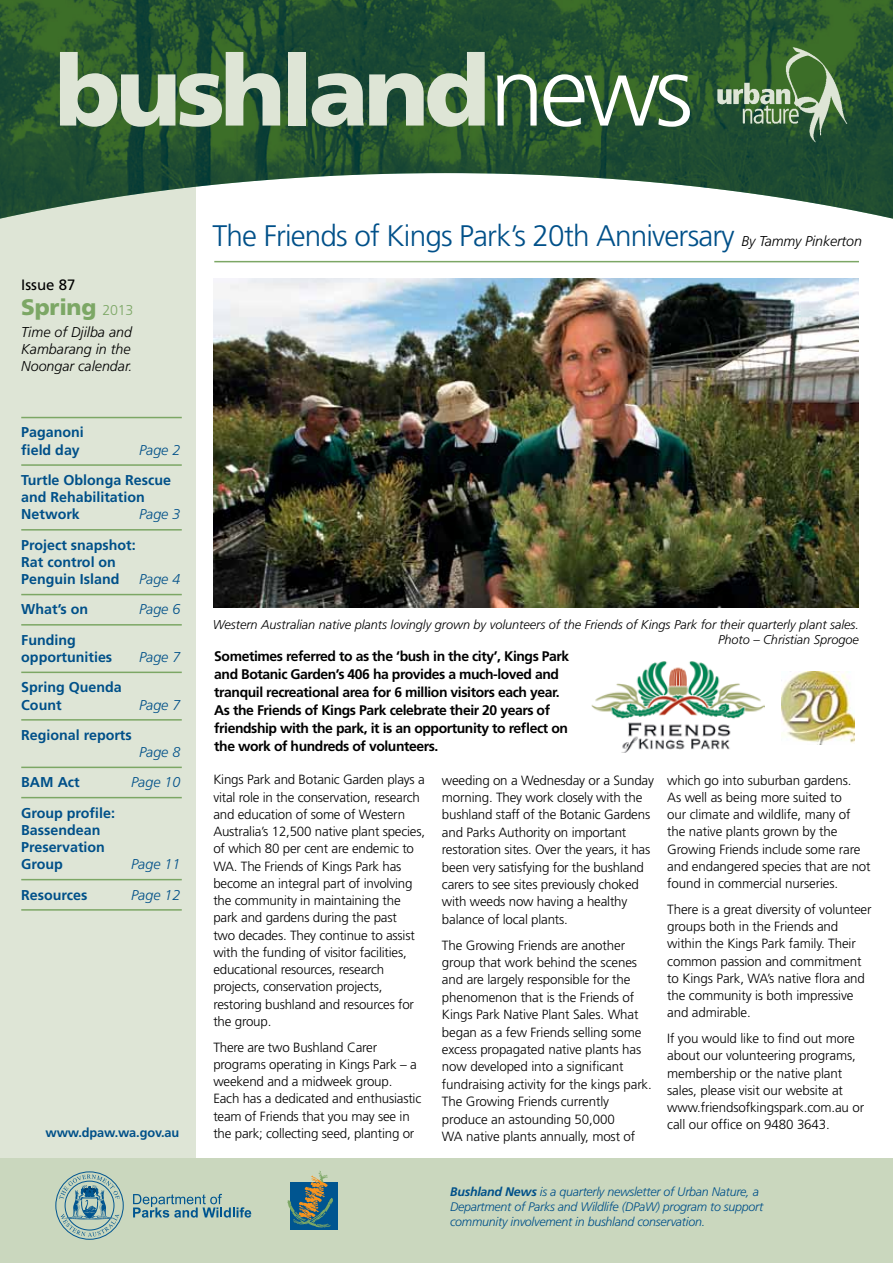
<style>
.page{position:relative;width:893px;height:1263px;background:#fff}
.page>*{position:absolute;margin:0;border:0;box-sizing:border-box;transform-origin:0 0}
.t1{font:900 98.1px "Frutiger";letter-spacing:-.05em;color:#dee5d6}
.t2{font:300 29.7px "Frutiger";letter-spacing:-.03em;color:#005089}
.t3{font:900 22.5px "Frutiger";letter-spacing:-.01em;color:#7ca765}
.t4{font:15px "Frutiger";color:#000}
.t5{font:700 14.25px/17.2px "Frutiger";color:#005089}
.t6{font:italic 300 14.25px "Frutiger";color:#005089}
.t7{font:italic 300 14.25px/17.2px "Frutiger";color:#000}
.t8{font:700 13.95px/18px "Frutiger";letter-spacing:-.03em;color:#000}
.t9{font:300 13.35px/17.2px "Frutiger";letter-spacing:-.015em;color:#000}
.t10{font:italic 300 12.75px/15px "Frutiger";letter-spacing:-.005em;color:#000;text-align:right}
.t11{font:700 12.75px "Frutiger";letter-spacing:-.01em;color:#005089}
.t12{font:italic 300 12.45px/15px "Frutiger";letter-spacing:-.02em;color:#005089}
.s1{font-weight:300;color:#fff}
.s2{font-weight:300;font-size:14.25px}
.s3{font-style:italic;font-size:14.25px;color:#000}
.s4{font-weight:700}
</style>
<div class="page">
<div style="left:0;top:154px;width:196px;height:1109px;background:#dee5d6"></div>
<div style="left:0;top:1158px;width:893px;height:105px;background:#cad7be"></div>
<img style="left:0;top:0;width:893px;height:219px">
<img style="left:706px;top:47px;width:142px;height:97px">
<hr style="left:21px;top:417px;width:161px;height:1px;background:#7ca765">
<hr style="left:21px;top:464px;width:161px;height:2px;background:#7ca765">
<hr style="left:21px;top:529px;width:161px;height:2px;background:#7ca765">
<hr style="left:21px;top:594px;width:161px;height:1px;background:#7ca765">
<hr style="left:21px;top:624px;width:161px;height:2px;background:#7ca765">
<hr style="left:21px;top:672px;width:161px;height:1px;background:#7ca765">
<hr style="left:21px;top:719px;width:161px;height:2px;background:#7ca765">
<hr style="left:21px;top:767px;width:161px;height:1px;background:#7ca765">
<hr style="left:21px;top:797px;width:161px;height:1px;background:#7ca765">
<hr style="left:21px;top:879px;width:161px;height:1px;background:#7ca765">
<hr style="left:21px;top:909px;width:161px;height:2px;background:#7ca765">
<hr style="left:214px;top:261px;width:645px;height:1px;background:#7ca765">
<img style="left:592px;top:661px;width:172px;height:91px">
<img style="left:214px;top:279px;width:645px;height:328px">
<div style="left:290px;top:1182px;width:48px;height:47px;background:#005590"></div>
<svg style="left:287px;top:1171px;width:46px;height:56px"></svg>
<svg style="left:133px;top:1194px;width:118px;height:23px"></svg>
<svg style="left:56px;top:1171px;width:68px;height:68px"></svg>
<img style="left:781px;top:671px;width:73px;height:73px">
<h1 class="t1" style="left:55px;top:32px;width:640px">bushland<span class="s1">news</span></h1>
<p class="t4" style="left:21px;top:276px;width:56px">Issue 87</p>
<h3 class="t3" style="left:21px;top:294px;width:114px">Spring <span class="s2">2013</span></h3>
<p class="t7" style="left:21px;top:323px;width:113px">Time of Djilba and<br>Kambarang in the<br>Noongar calendar.</p>
<p class="t5" style="left:21px;top:424px;width:64px">Paganoni field day</p>
<p class="t6" style="left:139px;top:442px;width:43px">Page 2</p>
<p class="t5" style="left:21px;top:471px;width:151px">Turtle Oblonga Rescue and Rehabilitation<br>Network</p>
<p class="t6" style="left:139px;top:506px;width:43px">Page 3</p>
<p class="t5" style="left:21px;top:536px;width:116px">Project snapshot:<br>Rat control on<br>Penguin Island</p>
<p class="t6" style="left:139px;top:571px;width:43px">Page 4</p>
<p class="t5" style="left:21px;top:601px;width:69px">What’s on</p>
<p class="t6" style="left:139px;top:601px;width:43px">Page 6</p>
<p class="t5" style="left:21px;top:631px;width:93px">Funding opportunities</p>
<p class="t6" style="left:139px;top:649px;width:43px">Page 7</p>
<p class="t5" style="left:21px;top:679px;width:102px">Spring Quenda<br>Count</p>
<p class="t5" style="left:21px;top:726px;width:112px">Regional reports</p>
<p class="t6" style="left:139px;top:696px;width:43px">Page 7</p>
<p class="t6" style="left:139px;top:744px;width:43px">Page 8</p>
<p class="t5" style="left:21px;top:774px;width:60px">BAM Act</p>
<p class="t6" style="left:131px;top:774px;width:51px">Page 10</p>
<p class="t5" style="left:21px;top:804px;width:95px">Group profile:<br>Bassendean<br>Preservation<br>Group</p>
<p class="t6" style="left:131px;top:856px;width:51px">Page 11</p>
<p class="t5" style="left:21px;top:886px;width:68px">Resources</p>
<p class="t6" style="left:131px;top:886px;width:51px">Page 12</p>
<p class="t11" style="left:46px;top:1125px;width:135px">www.dpaw.wa.gov.au</p>
<h2 class="t2" style="left:213px;top:219px;width:651px">The Friends of Kings Park’s 20th Anniversary <span class="s3">By Tammy Pinkerton</span></h2>
<p class="t10" style="left:213px;top:617px;width:648px">Western Australian native plants lovingly grown by volunteers of the Friends of Kings Park for their quarterly plant sales.<br>Photo – Christian Sprogoe</p>
<p class="t8" style="left:214px;top:647px;width:357px">Sometimes referred to as the ‘bush in the city’, Kings Park and Botanic Garden’s 406 ha provides a much-loved and tranquil recreational area for 6 million visitors each year.<br>As the Friends of Kings Park celebrate their 20 years of friendship with the park, it is an opportunity to reflect on the work of hundreds of volunteers.</p>
<p class="t9" style="left:213px;top:771px;width:213px">Kings Park and Botanic Garden plays a vital role in the conservation, research and education of some of Western Australia’s 12,500 native plant species, of which 80 per cent are endemic to WA. The Friends of Kings Park has become an integral part of involving the community in maintaining the park and gardens during the past<br>two decades. They continue to assist with the funding of visitor facilities, educational resources, research projects, conservation projects, restoring bushland and resources for the group.</p>
<p class="t9" style="left:213px;top:1039px;width:209px">There are two Bushland Carer programs operating in Kings Park – a weekend and a midweek group.<br>Each has a dedicated and enthusiastic team of Friends that you may see in the park; collecting seed, planting or</p>
<p class="t9" style="left:442px;top:771px;width:214px">weeding on a Wednesday or a Sunday morning. They work closely with the bushland staff of the Botanic Gardens and Parks Authority on important restoration sites. Over the years, it has been very satisfying for the bushland carers to see sites previously choked with weeds now having a healthy balance of local plants.</p>
<p class="t9" style="left:442px;top:936px;width:211px">The Growing Friends are another group that work behind the scenes and are largely responsible for the phenomenon that is the Friends of Kings Park Native Plant Sales. What began as a few Friends selling some excess propagated native plants has now developed into a significant fundraising activity for the kings park.<br>The Growing Friends currently produce an astounding 50,000<br>WA native plants annually, most of</p>
<p class="t9" style="left:667px;top:771px;width:205px">which go into suburban gardens.<br>As well as being more suited to<br>our climate and wildlife, many of the native plants grown by the<br>Growing Friends include some rare and endangered species that are not found in commercial nurseries.</p>
<p class="t9" style="left:667px;top:901px;width:206px">There is a great diversity of volunteer groups both in the Friends and within the Kings Park family. Their common passion and commitment to Kings Park, WA’s native flora and the community is both impressive and admirable.</p>
<p class="t9" style="left:667px;top:1030px;width:198px">If you would like to find out more about our volunteering programs, membership or the native plant sales, please visit our website at www.friendsofkingspark.com.au or call our office on 9480 3643.</p>
<p class="t12" style="left:450px;top:1185px;width:315px"><span class="s4">Bushland News</span> is a quarterly newsletter of Urban Nature, a<br>Department of Parks and Wildlife (DPaW) program to support community involvement in bushland conservation.</p>
</div>
